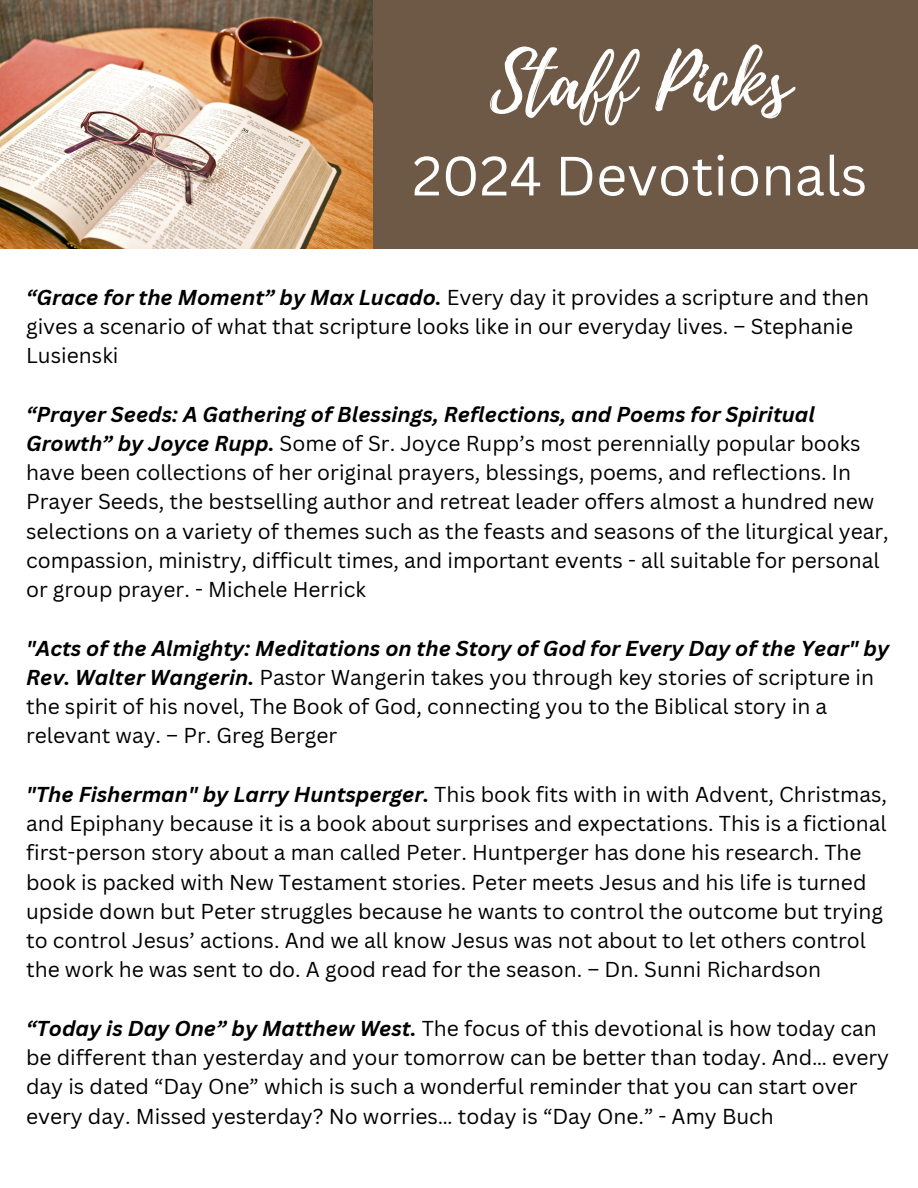
<style>
.page{position:relative;width:918px;height:1188px;background:#fff}
.page>*{position:absolute;margin:0;border:0;box-sizing:border-box;transform-origin:0 0}
.t1{font:75px "Playlist Script";color:#fefefe}
.t2{font:54px "Canva Sans";color:#fefefe}
.t3{font:21px/29.2px "Canva Sans";color:#000}
.s1{font-weight:700;font-style:italic}
</style>
<div class="page">
<img style="left:0;top:0;width:373px;height:249px">
<div style="left:373px;top:0;width:545px;height:249px;background:#6d5945"></div>
<p class="t1" style="left:490px;top:29px;width:301px">Staff Picks</p>
<p class="t2" style="left:412px;top:138px;width:457px">2024 Devotionals</p>
<p class="t3" style="left:26px;top:282px;width:844px"><span class="s1">“Grace for the Moment” by Max Lucado.</span> Every day it provides a scripture and then gives a scenario of what that scripture looks like in our everyday lives. – Stephanie<br>Lusienski</p>
<p class="t3" style="left:26px;top:399px;width:864px"><span class="s1">“Prayer Seeds: A Gathering of Blessings, Reflections, and Poems for Spiritual Growth” by Joyce Rupp.</span> Some of Sr. Joyce Rupp’s most perennially popular books have been collections of her original prayers, blessings, poems, and reflections. In Prayer Seeds, the bestselling author and retreat leader offers almost a hundred new selections on a variety of themes such as the feasts and seasons of the liturgical year, compassion, ministry, difficult times, and important events - all suitable for personal or group prayer. - Michele Herrick</p>
<p class="t3" style="left:26px;top:633px;width:865px"><span class="s1">"Acts of the Almighty: Meditations on the Story of God for Every Day of the Year" by Rev. Walter Wangerin.</span> Pastor Wangerin takes you through key stories of scripture in the spirit of his novel, The Book of God, connecting you to the Biblical story in a relevant way. – Pr. Greg Berger</p>
<p class="t3" style="left:26px;top:779px;width:863px"><span class="s1">"The Fisherman" by Larry Huntsperger.</span> This book fits with in with Advent, Christmas, and Epiphany because it is a book about surprises and expectations. This is a fictional first-person story about a man called Peter. Huntperger has done his research. The book is packed with New Testament stories. Peter meets Jesus and his life is turned upside down but Peter struggles because he wants to control the outcome but trying to control Jesus’ actions. And we all know Jesus was not about to let others control the work he was sent to do. A good read for the season. – Dn. Sunni Richardson</p>
<p class="t3" style="left:26px;top:1013px;width:864px"><span class="s1">“Today is Day One” by Matthew West.</span> The focus of this devotional is how today can be different than yesterday and your tomorrow can be better than today. And… every day is dated “Day One” which is such a wonderful reminder that you can start over every day. Missed yesterday? No worries… today is “Day One.” - Amy Buch</p>
</div>
